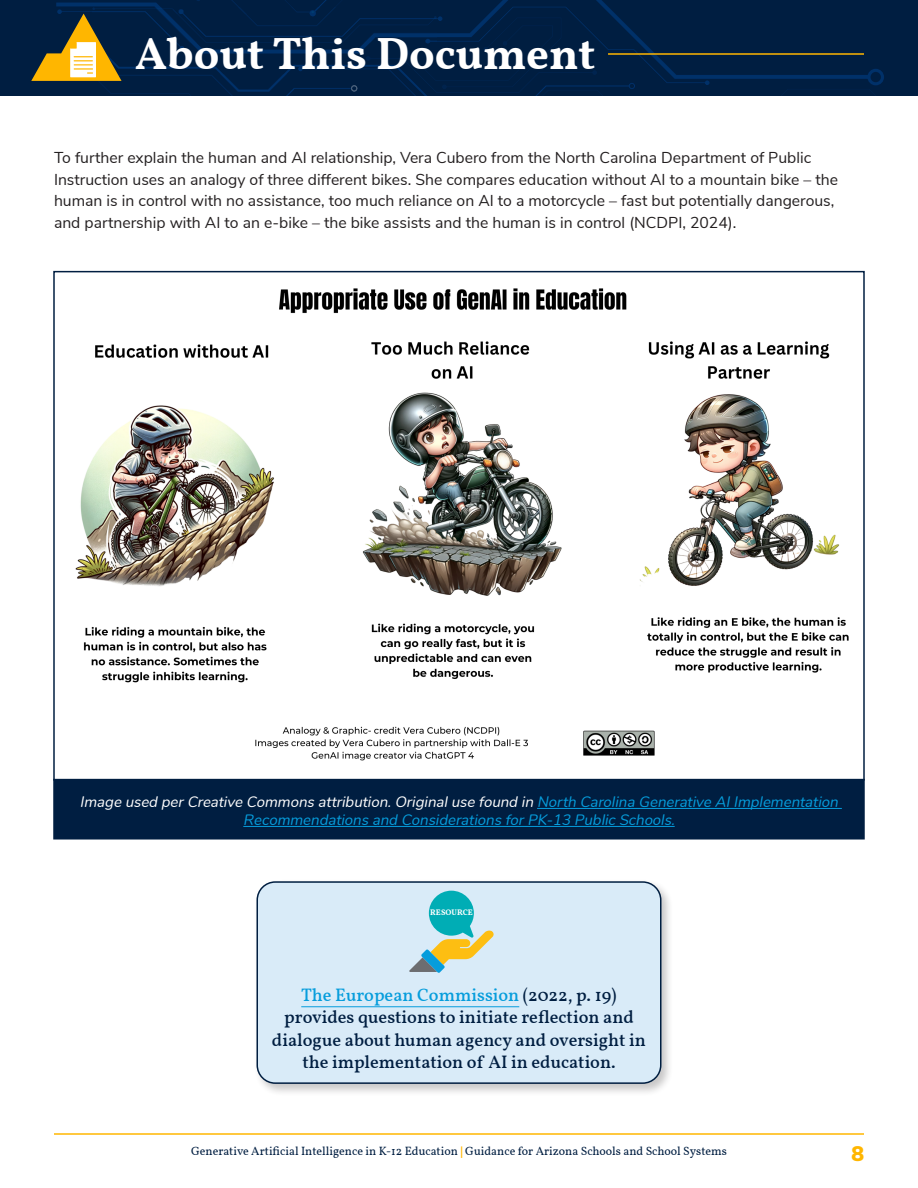
<style>
.page{position:relative;width:918px;height:1188px;background:#fff}
.page>*{position:absolute;margin:0;border:0;box-sizing:border-box;transform-origin:0 0}
.Page_Title{font:700 45px "Vollkorn";color:#fff}
.t1{font:900 21px "Nunito Sans";color:#ffb600}
.SideBox{font:500 18px/22.5px "Vollkorn";color:#001e41;text-align:center}
.BodyCopy{font:15.75px/21.8px "Nunito Sans";color:#231f20}
.SideBox-2{font:italic 15px/18px "Nunito";color:#069ddc;text-align:center}
.t2{font:12px "Vollkorn";color:#001e41}
.t3{font:700 8.1px "Vollkorn";color:#fff}
.s1{color:#fff}
.s2{color:#069ddc}
.s3{font-weight:900;color:#ffb600}
</style>
<div class="page">
<hr style="left:54px;top:1133px;width:810px;height:2px;background:#ffb600">
<img style="left:75px;top:288px;width:774px;height:473px">
<div style="left:53px;top:779px;width:812px;height:61px;background:#001e41;border:2px solid #001e41"></div>
<hr style="left:537px;top:808px;width:305px;height:1px;background:#069ddc">
<hr style="left:243px;top:826px;width:432px;height:1px;background:#069ddc">
<div style="left:0;top:0;width:918px;height:95px;background:#001e41"></div>
<svg style="left:31px;top:0;width:853px;height:95px"></svg>
<div style="left:253px;top:878px;width:421px;height:218px;background:#231f20;opacity:.25"></div>
<div style="left:257px;top:882px;width:404px;height:201px;background:#d9ebf8;border-radius:18px"></div>
<div style="left:256px;top:881px;width:406px;height:203px;border:2px solid #001e41;border-radius:18px"></div>
<hr style="left:301px;top:1006px;width:218px;height:1px;background:#069ddc">
<svg style="left:409px;top:891px;width:85px;height:82px"></svg>
<p class="Page_Title" style="left:135px;top:20px;width:462px">About This Document</p>
<p class="BodyCopy" style="left:54px;top:145px;width:786px">To further explain the human and AI relationship, Vera Cubero from the North Carolina Department of Public Instruction uses an analogy of three different bikes. She compares education without AI to a mountain bike – the human is in control with no assistance, too much reliance on AI to a motorcycle – fast but potentially dangerous, and partnership with AI to an e-bike – the bike assists and the human is in control (NCDPI, 2024).</p>
<p class="SideBox-2" style="left:80px;top:792px;width:763px"><span class="s1">Image used perCreative Commons attribution.Originaluse found in</span> North Carolina Generative AIImplementation<br>Recommendations and Considerations forPK-13 Public Schools.</p>
<p class="t3" style="left:430px;top:907px;width:44px">RESOURCE</p>
<p class="SideBox" style="left:272px;top:983px;width:376px"><span class="s2">The European Commission</span> (2022, p. 19) provides questions to initiate reflection and dialogue about human agency and oversight in the implementation of AI in education.</p>
<p class="t2" style="left:191px;top:1142px;width:537px">Generative Artificial Intelligence in K-12 Education <span class="s3">|</span> Guidance for Arizona Schools and School Systems</p>
<h2 class="t1" style="left:851px;top:1138px;width:14px">8</h2>
</div>
